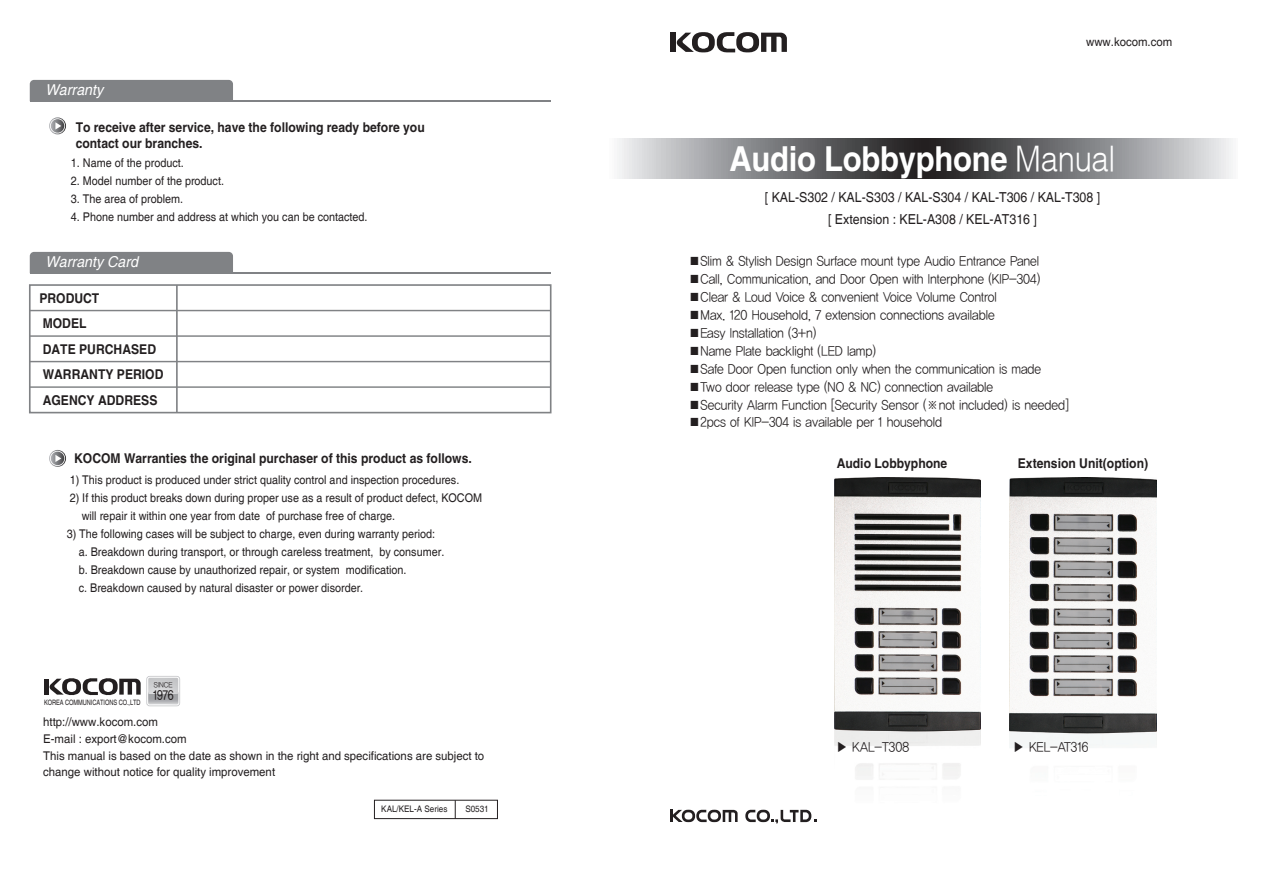
<style>
.page{position:relative;width:1263px;height:893px;background:#fff}
.page>*{position:absolute;margin:0;border:0;box-sizing:border-box;transform-origin:0 0}
.t1{font:700 34.5px "Helvetica";letter-spacing:-.01em;color:#fff;scale:.9 1}
.t2{font:italic 15px "Helvetica";color:#fff;scale:.95 1}
.t3{font:13.8px/21.5px "Helvetica";color:#231f20;text-align:center;scale:.9 1}
.t4{font:13.5px "YDIYGO120";color:#231f20;scale:.9 1}
.t5{font:700 13.5px/25.5px "Helvetica";color:#231f20;scale:.9 1}
.t6{font:13.05px "YDIYGO130";color:#231f20;scale:.8 1}
.t7{font:12px/18px "Helvetica";color:#231f20;scale:.9 1}
.t8{font:12px/16.5px "Helvetica";color:#231f20;scale:.95 1}
.t9{font:9px "Helvetica";color:#231f20;scale:.9 1}
.t10{font:7.35px "Helvetica";letter-spacing:-.01em;color:#231f20;scale:.76 1}
.t11{font:7.35px "YDIYGO120";letter-spacing:-.01em;color:#231f20;scale:.95 1}
.s1{font-weight:300}
</style>
<div class="page">
<svg style="left:617px;top:139px;width:616px;height:39px;background:#7f8082"></svg>
<svg style="left:670px;top:810px;width:68px;height:12px"></svg>
<svg style="left:745px;top:810px;width:71px;height:13px"></svg>
<div style="left:374px;top:800px;width:124px;height:19px;border:1px solid #231f20"></div>
<svg style="left:455px;top:800px;width:1px;height:19px"></svg>
<div style="left:146px;top:676px;width:34px;height:30px;border:4px solid #c2c3c6"></div>
<div style="left:147px;top:677px;width:32px;height:28px;border:2px solid #fff"></div>
<svg style="left:148px;top:678px;width:30px;height:26px"></svg>
<div style="left:44px;top:679px;width:5px;height:16px;background:#231f20"></div>
<svg style="left:50px;top:678px;width:91px;height:17px"></svg>
<div style="left:670px;top:33px;width:5px;height:19px;background:#231f20"></div>
<svg style="left:677px;top:32px;width:110px;height:21px"></svg>
<div style="left:30px;top:80px;width:203px;height:20px;background:#808285"></div>
<hr style="left:30px;top:100px;width:521px;height:1px;background:#808285">
<div style="left:30px;top:252px;width:203px;height:20px;background:#808285"></div>
<hr style="left:30px;top:272px;width:521px;height:1px;background:#808285">
<svg style="left:49px;top:117px;width:17px;height:17px"></svg>
<svg style="left:50px;top:118px;width:15px;height:15px"></svg>
<svg style="left:49px;top:450px;width:17px;height:17px"></svg>
<svg style="left:50px;top:451px;width:15px;height:15px"></svg>
<div style="left:29px;top:284px;width:522px;height:129px;border:2px solid #808285"></div>
<hr style="left:30px;top:310px;width:521px;height:1px;background:#808285">
<hr style="left:30px;top:335px;width:521px;height:2px;background:#808285">
<hr style="left:30px;top:361px;width:521px;height:1px;background:#808285">
<hr style="left:30px;top:386px;width:521px;height:2px;background:#808285">
<hr style="left:176px;top:285px;width:2px;height:128px;background:#808285">
<img style="left:834px;top:478px;width:146px;height:301px">
<img style="left:1010px;top:478px;width:146px;height:270px">
<p class="t2" style="left:46px;top:81px;width:62px">Warranty</p>
<p class="t5" style="left:76px;top:119px;width:389px;line-height:16.5px">To receive after service, have the following ready before you contact our branches.</p>
<p class="t7" style="left:71px;top:154px;width:127px">1. Name of the product.</p>
<p class="t7" style="left:71px;top:172px;width:172px">2. Model number of the product.</p>
<p class="t7" style="left:71px;top:190px;width:126px">3. The area of problem.</p>
<p class="t7" style="left:71px;top:208px;width:331px">4. Phone number and address at which you can be contacted.</p>
<p class="t2" style="left:46px;top:253px;width:99px">Warranty Card</p>
<p class="t5" style="left:39px;top:285px;width:139px">PRODUCT<br>MODEL<br>DATE PURCHASED<br>WARRANTY PERIOD<br>AGENCY ADDRESS</p>
<p class="t5" style="left:74px;top:446px;width:443px">KOCOM Warranties the original purchaser of this product as follows.</p>
<p class="t7" style="left:70px;top:471px;width:434px">1) This product is produced under strict quality control and inspection procedures.</p>
<p class="t7" style="left:82px;top:489px;width:446px;text-indent:-12px">2) If this product breaks down during proper use as a result of product defect, KOCOM will repair it within one year from date of purchase free of charge.</p>
<p class="t7" style="left:79px;top:525px;width:408px;text-indent:-12px">3) The following cases will be subject to charge, even during warranty period: a. Breakdown during transport, or through careless treatment, by consumer. b. Breakdown cause by unauthorized repair, or system modification.<br>c. Breakdown caused by natural disaster or power disorder.</p>
<p class="t11" style="left:154px;top:681px;width:21px">SINCE</p>
<p class="t6" style="left:153px;top:688px;width:27px">1976</p>
<p class="t10" style="left:44px;top:698px;width:128px">KOREA COMMUNICATIONS CO.,LTD</p>
<p class="t8" style="left:43px;top:714px;width:466px">http://www.kocom.com<br>E-mail : export@kocom.com<br>This manual is based on the date as shown in the right and specifications are subject to change without notice for quality improvement</p>
<p class="t9" style="left:381px;top:804px;width:75px">KAL/KEL-A Series</p>
<p class="t9" style="left:465px;top:804px;width:28px">S0531</p>
<p class="t8" style="left:1086px;top:34px;width:92px">www.kocom.com</p>
<h1 class="t1" style="left:729px;top:137px;width:430px">Audio Lobbyphone <span class="s1">Manual</span></h1>
<p class="t3" style="left:765px;top:187px;width:374px">[ KAL-S302 / KAL-S303 / KAL-S304 / KAL-T306 / KAL-T308 ] [ Extension : KEL-A308 / KEL-AT316 ]</p>
<p class="t4" style="left:688px;top:254px;width:391px">■Slim &amp; Stylish Design Surface mount type Audio Entrance Panel</p>
<p class="t4" style="left:688px;top:272px;width:392px">■Call, Communication, and Door Open with Interphone (KIP-304)</p>
<p class="t4" style="left:688px;top:290px;width:344px">■Clear &amp; Loud Voice &amp; convenient Voice Volume Control</p>
<p class="t4" style="left:688px;top:308px;width:342px">■Max. 120 Household, 7 extension connections available</p>
<p class="t4" style="left:688px;top:326px;width:144px">■Easy Installation (3+n)</p>
<p class="t4" style="left:688px;top:344px;width:210px">■Name Plate backlight (LED lamp)</p>
<p class="t4" style="left:688px;top:362px;width:394px">■Safe Door Open function only when the communication is made</p>
<p class="t4" style="left:688px;top:380px;width:340px">■Two door release type (NO &amp; NC) connection available</p>
<p class="t4" style="left:688px;top:398px;width:424px">■Security Alarm Function [Security Sensor (※not included) is needed]</p>
<p class="t4" style="left:688px;top:415px;width:283px">■2pcs of KIP-304 is available per 1 household</p>
<p class="t5" style="left:837px;top:450px;width:124px">Audio Lobbyphone</p>
<p class="t5" style="left:1018px;top:450px;width:146px">Extension Unit(option)</p>
<p class="t4" style="left:836px;top:739px;width:83px">▶ KAL-T308</p>
<p class="t4" style="left:1012px;top:739px;width:86px">▶ KEL-AT316</p>
</div>
